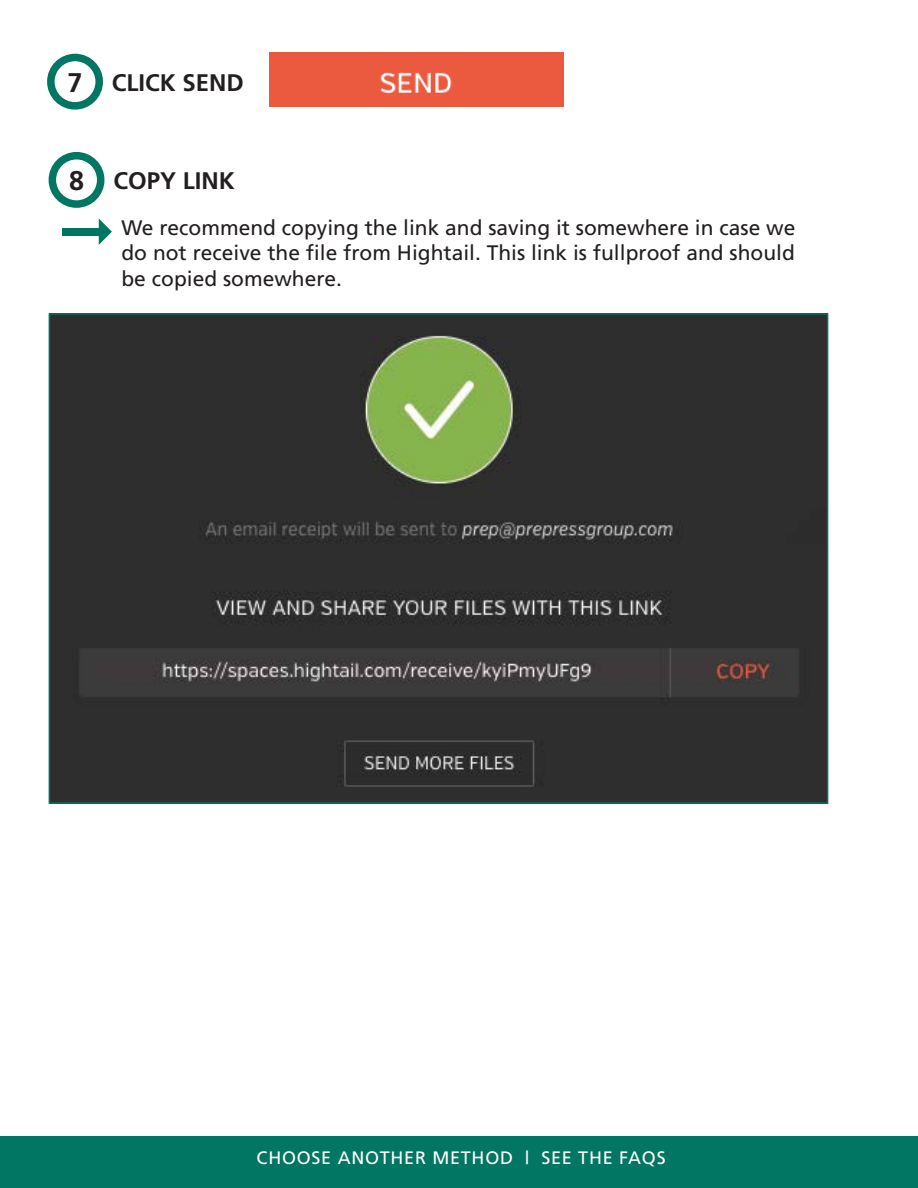
<style>
.page{position:relative;width:918px;height:1188px;background:#fff}
.page>*{position:absolute;margin:0;border:0;box-sizing:border-box;transform-origin:0 0}
.t1{font:700 24px "Frutiger";color:#231f20}
.t2{font:21px/25.2px "Frutiger";color:#231f20;text-align:justify}
.t3{font:18px "Frutiger";letter-spacing:.04em;color:#fff}
.s1{font-size:27px}
</style>
<div class="page">
<div style="left:0;top:1136px;width:918px;height:52px;background:#007663"></div>
<div style="left:47px;top:54px;width:56px;height:56px;border:8px solid #007663;border-radius:50%"></div>
<div style="left:269px;top:53px;width:295px;height:54px;background:#eb5a3f"></div>
<div style="left:49px;top:152px;width:55px;height:56px;border:8px solid #007663;border-radius:50%"></div>
<img style="left:52px;top:316px;width:773px;height:485px">
<div style="left:63px;top:228px;width:41px;height:7px;background:#007663"></div>
<svg style="left:99px;top:219px;width:13px;height:26px"></svg>
<p class="t1" style="left:68px;top:69px;width:178px"><span class="s1">7</span> CLICK SEND</p>
<p class="t1" style="left:69px;top:167px;width:167px"><span class="s1">8</span> COPY LINK</p>
<p class="t2" style="left:122px;top:215px;width:675px">We recommend copying the link and saving it somewhere in case we do not receive the file from Hightail. This link is fullproof and should be copied somewhere.</p>
<p class="t3" style="left:257px;top:1147px;width:411px">CHOOSE ANOTHER METHOD | SEE THE FAQS</p>
</div>
